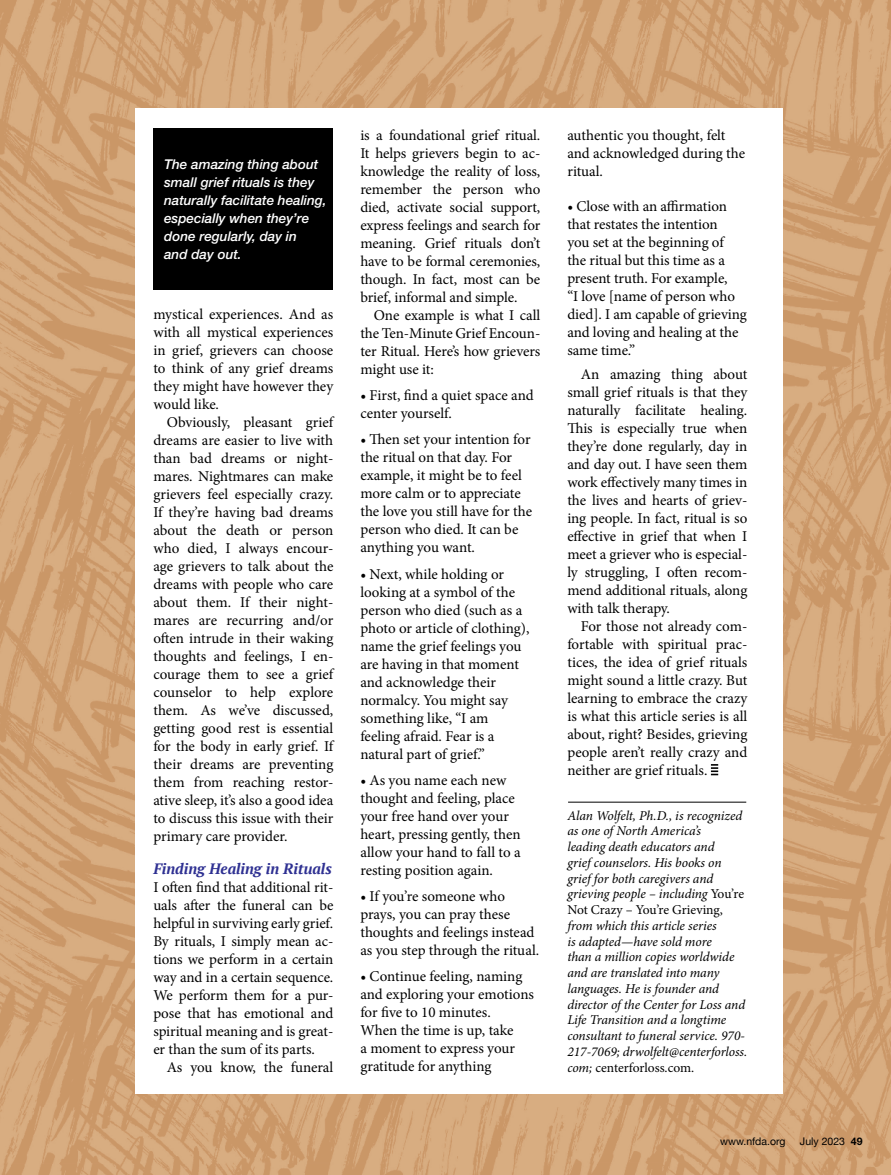
<style>
.page{position:relative;width:891px;height:1175px;background:#fff}
.page>*{position:absolute;margin:0;border:0;box-sizing:border-box;transform-origin:0 0}
.t1{font:15px/18px "Minion Pro";letter-spacing:-.005em;color:#000}
.t2{font:italic 700 15px "PT Serif";color:#2e3092}
.t3{font:italic 13.5px/15.8px "Minion Pro";letter-spacing:-.01em;color:#000}
.t4{font:italic 500 13.5px/18px "Helvetica Neue LT Std";color:#fff}
.t5{font:10.5px "Helvetica Neue";color:#000}
.s1{font-style:normal}
.s2{font-family:"Helvetica Neue LT Std";font-weight:700}
</style>
<div class="page">
<img style="left:0;top:0;width:891px;height:1174px">
<div style="left:135px;top:108px;width:648px;height:986px;background:#fff"></div>
<svg style="left:711px;top:764px;width:7px;height:11px"></svg>
<div style="left:153px;top:128px;width:180px;height:161px;background:#000"></div>
<hr style="left:568px;top:802px;width:178px;height:1px;background:#000">
<p class="t4" style="left:164px;top:155px;width:164px">The amazing thing about small grief rituals is they naturally facilitate healing, especially when they’re done regularly, day in<br>and day out.</p>
<p class="t1" style="left:153px;top:305px;width:182px;text-align:justify">mystical experiences. And as with all mystical experiences in grief, grievers can choose to think of any grief dreams they might have however they would like.</p>
<p class="t1" style="left:153px;top:413px;width:182px;text-align:justify;text-indent:14px">Obviously, pleasant grief dreams are easier to live with than bad dreams or night&shy;mares. Nightmares can make grievers feel especially crazy.<br>If they’re having bad dreams about the death or person who died, I always encour&shy;age grievers to talk about the dreams with people who care about them. If their night&shy;mares are recurring and/or often intrude in their waking thoughts and feelings, I en&shy;courage them to see a grief counselor to help explore them. As we’ve discussed, getting good rest is essential for the body in early grief. If their dreams are preventing them from reaching restor&shy;ative sleep, it’s also a good idea to discuss this issue with their primary care provider.</p>
<p class="t2" style="left:153px;top:858px;width:180px">Finding Healing in Rituals</p>
<p class="t1" style="left:153px;top:878px;width:182px;text-align:justify">I often find that additional rit&shy;uals after the funeral can be helpful in surviving early grief.<br>By rituals, I simply mean ac&shy;tions we perform in a certain way and in a certain sequence.<br>We perform them for a pur&shy;pose that has emotional and spiritual meaning and is great&shy;er than the sum of its parts.</p>
<p class="t1" style="left:167px;top:1058px;width:168px">As you know, the funeral</p>
<p class="t1" style="left:360px;top:126px;width:182px;text-align:justify">is a foundational grief ritual.<br>It helps grievers begin to ac&shy;knowledge the reality of loss, remember the person who died, activate social support, express feelings and search for meaning. Grief rituals don’t have to be formal ceremonies, though. In fact, most can be brief, informal and simple.</p>
<p class="t1" style="left:360px;top:306px;width:181px;text-align:justify;text-indent:14px">One example is what I call the Ten-Minute Grief Encoun&shy;ter Ritual. Here’s how grievers might use it:</p>
<p class="t1" style="left:360px;top:386px;width:175px">• First, find a quiet space and center yourself.</p>
<p class="t1" style="left:360px;top:430px;width:173px">• Then set your intention for the ritual on that day. For example, it might be to feel more calm or to appreciate the love you still have for the person who died. It can be anything you want.</p>
<p class="t1" style="left:360px;top:565px;width:171px">• Next, while holding or looking at a symbol of the person who died (such as a photo or article of clothing), name the grief feelings you are having in that moment and acknowledge their normalcy. You might say something like, “I am feeling afraid. Fear is a natural part of grief.”</p>
<p class="t1" style="left:360px;top:771px;width:162px">• As you name each new thought and feeling, place your free hand over your heart, pressing gently, then allow your hand to fall to a resting position again.</p>
<p class="t1" style="left:360px;top:887px;width:180px">• If you’re someone who prays, you can pray these thoughts and feelings instead as you step through the ritual.</p>
<p class="t1" style="left:360px;top:967px;width:175px">• Continue feeling, naming and exploring your emotions for five to 10 minutes.<br>When the time is up, take<br>a moment to express your gratitude for anything</p>
<p class="t1" style="left:567px;top:126px;width:179px">authentic you thought, felt and acknowledged during the ritual.</p>
<p class="t1" style="left:567px;top:197px;width:181px">• Close with an affirmation that restates the intention<br>you set at the beginning of<br>the ritual but this time as a present truth. For example,<br>“I love [name of person who died]. I am capable of grieving and loving and healing at the same time.”</p>
<p class="t1" style="left:567px;top:365px;width:182px;text-align:justify;text-indent:13px">An amazing thing about small grief rituals is that they naturally facilitate healing.<br>This is especially true when they’re done regularly, day in and day out. I have seen them work effectively many times in the lives and hearts of griev&shy;ing people. In fact, ritual is so effective in grief that when I meet a griever who is especial&shy;ly struggling, I often recom&shy;mend additional rituals, along with talk therapy.</p>
<p class="t1" style="left:567px;top:617px;width:182px;text-align:justify;text-indent:13px">For those not already com&shy;fortable with spiritual prac&shy;tices, the idea of grief rituals might sound a little crazy. But learning to embrace the crazy is what this article series is all about, right? Besides, grieving people aren’t really crazy and neither are grief rituals.</p>
<p class="t3" style="left:567px;top:807px;width:178px">Alan Wolfelt, Ph.D., is recognized as one of North America’s<br>leading death educators and<br>grief counselors. His books on grief for both caregivers and grieving people – including <span class="s1">You’re<br>Not Crazy – You’re Grieving,</span></p>
<p class="t3" style="left:567px;top:917px;width:182px">from which this article series<br>is adapted—have sold more<br>than a million copies worldwide and are translated into many languages. He is founder and director of the Center for Loss and<br>Life Transition and a longtime consultant to funeral service. 970-<br>217-7069; drwolfelt@centerforloss. com; <span class="s1">centerforloss.com.</span></p>
<p class="t5" style="left:720px;top:1133px;width:67px">www.nfda.org</p>
<p class="t5" style="left:800px;top:1133px;width:64px">July 2023 <span class="s2">49</span></p>
</div>
